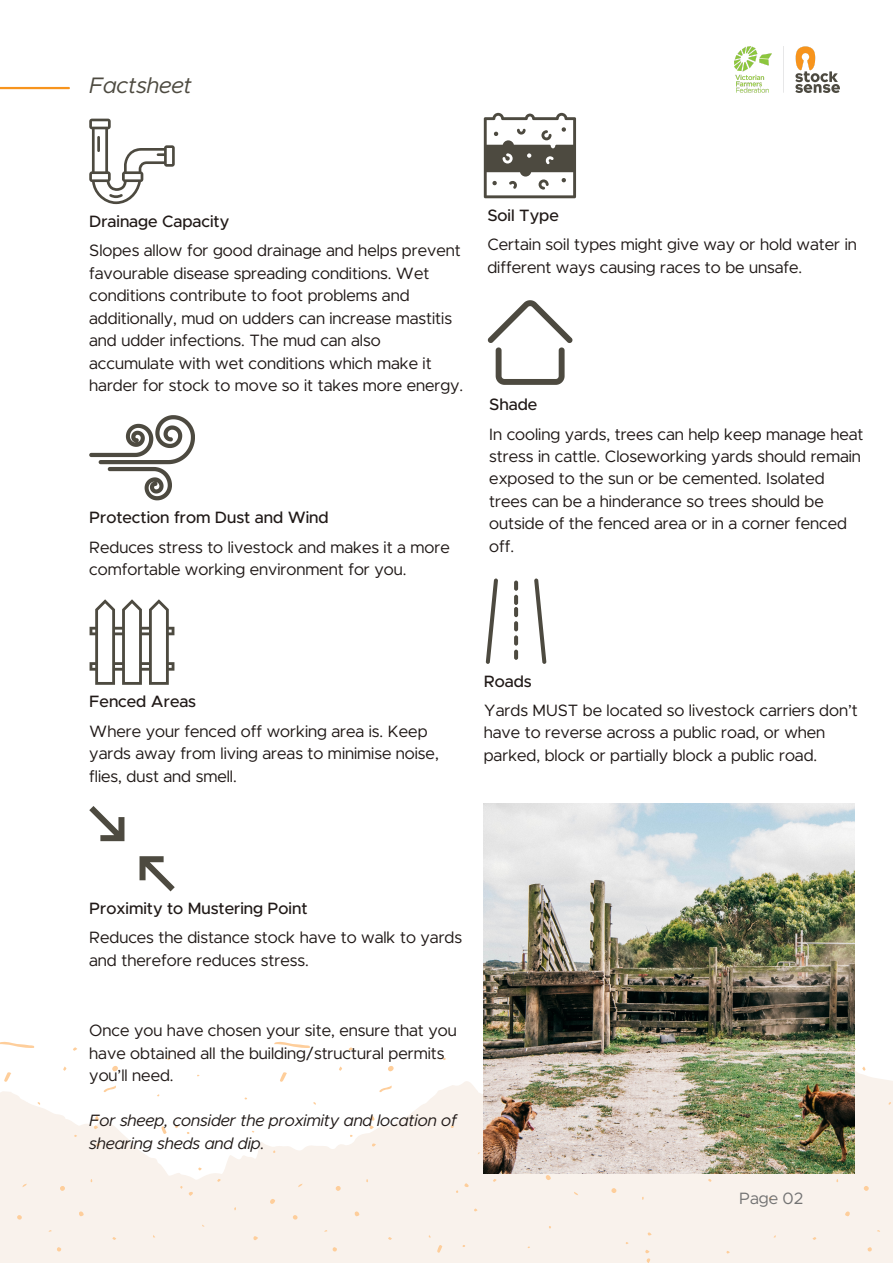
<style>
.page{position:relative;width:893px;height:1264px;background:#fff}
.page>*{position:absolute;margin:0;border:0;box-sizing:border-box;transform-origin:0 0}
.t1{font:italic 22.5px "Metropolis";color:#4d4a40}
.t2{font:16.5px/22.5px "Metropolis";color:#201917}
.t3{font:500 16.5px "Metropolis";color:#201917}
.t4{font:italic 16.5px/22.5px "Metropolis";color:#201917}
.t5{font:16.5px "Metropolis";color:#737373}
</style>
<div class="page">
<svg style="left:771px;top:1041px;width:121px;height:221px"></svg>
<div style="left:496px;top:1173px;width:275px;height:89px;background:#f9f2ec"></div>
<svg style="left:220px;top:1041px;width:276px;height:221px;fill:#f9f2ec"></svg>
<svg style="left:0;top:1041px;width:220px;height:221px;fill:#f9f2ec"></svg>
<hr style="left:0;top:87px;width:69px;height:2px;background:#f7941d">
<img style="left:734px;top:47px;width:105px;height:46px">
<svg style="left:89px;top:415px;width:106px;height:85px"></svg>
<svg style="left:89px;top:599px;width:85px;height:85px"></svg>
<svg style="left:139px;top:856px;width:36px;height:35px"></svg>
<svg style="left:89px;top:806px;width:35px;height:35px"></svg>
<svg style="left:485px;top:578px;width:13px;height:86px"></svg>
<svg style="left:534px;top:578px;width:12px;height:86px"></svg>
<svg style="left:514px;top:580px;width:4px;height:10px"></svg>
<svg style="left:514px;top:595px;width:4px;height:10px"></svg>
<svg style="left:514px;top:607px;width:4px;height:10px"></svg>
<svg style="left:514px;top:621px;width:4px;height:10px"></svg>
<svg style="left:514px;top:635px;width:4px;height:10px"></svg>
<svg style="left:514px;top:649px;width:4px;height:11px"></svg>
<svg style="left:89px;top:119px;width:86px;height:85px"></svg>
<hr style="left:97px;top:136px;width:3px;height:16px;background:#4d4a40">
<svg style="left:484px;top:113px;width:92px;height:85px"></svg>
<svg style="left:488px;top:300px;width:84px;height:84px"></svg>
<img style="left:484px;top:803px;width:370px;height:370px">
<p class="t1" style="left:89px;top:75px;width:104px">Factsheet</p>
<p class="t3" style="left:89px;top:214px;width:141px">Drainage Capacity</p>
<p class="t2" style="left:89px;top:240px;width:375px">Slopes allow for good drainage and helps prevent favourable disease spreading conditions. Wet conditions contribute to foot problems and additionally, mud on udders can increase mastitis and udder infections. The mud can also accumulate with wet conditions which make it harder for stock to move so it takes more energy.</p>
<p class="t3" style="left:89px;top:510px;width:241px">Protection from Dust and Wind</p>
<p class="t2" style="left:89px;top:536px;width:362px">Reduces stress to livestock and makes it a more comfortable working environment for you.</p>
<p class="t3" style="left:487px;top:208px;width:73px">Soil Type</p>
<p class="t2" style="left:487px;top:234px;width:371px">Certain soil types might give way or hold water in different ways causing races to be unsafe.</p>
<p class="t3" style="left:489px;top:397px;width:49px">Shade</p>
<p class="t2" style="left:489px;top:423px;width:376px">In cooling yards, trees can help keep manage heat stress in cattle. Closeworking yards should remain exposed to the sun or be cemented. Isolated trees can be a hinderance so trees should be outside of the fenced area or in a corner fenced off.</p>
<p class="t3" style="left:89px;top:694px;width:108px">Fenced Areas</p>
<p class="t2" style="left:89px;top:720px;width:351px">Where your fenced off working area is. Keep yards away from living areas to minimise noise, flies, dust and smell.</p>
<p class="t3" style="left:484px;top:673px;width:49px">Roads</p>
<p class="t2" style="left:484px;top:699px;width:375px">Yards MUST be located so livestock carriers don’t have to reverse across a public road, or when parked, block or partially block a public road.</p>
<p class="t3" style="left:89px;top:900px;width:220px">Proximity to Mustering Point</p>
<p class="t2" style="left:89px;top:927px;width:374px">Reduces the distance stock have to walk to yards and therefore reduces stress.</p>
<p class="t2" style="left:89px;top:1020px;width:369px">Once you have chosen your site, ensure that you have obtained all the building/structural permits you’ll need.</p>
<p class="t4" style="left:89px;top:1110px;width:369px">For sheep, consider the proximity and location of shearing sheds and dip.</p>
<p class="t5" style="left:739px;top:1190px;width:66px">Page 02</p>
</div>
